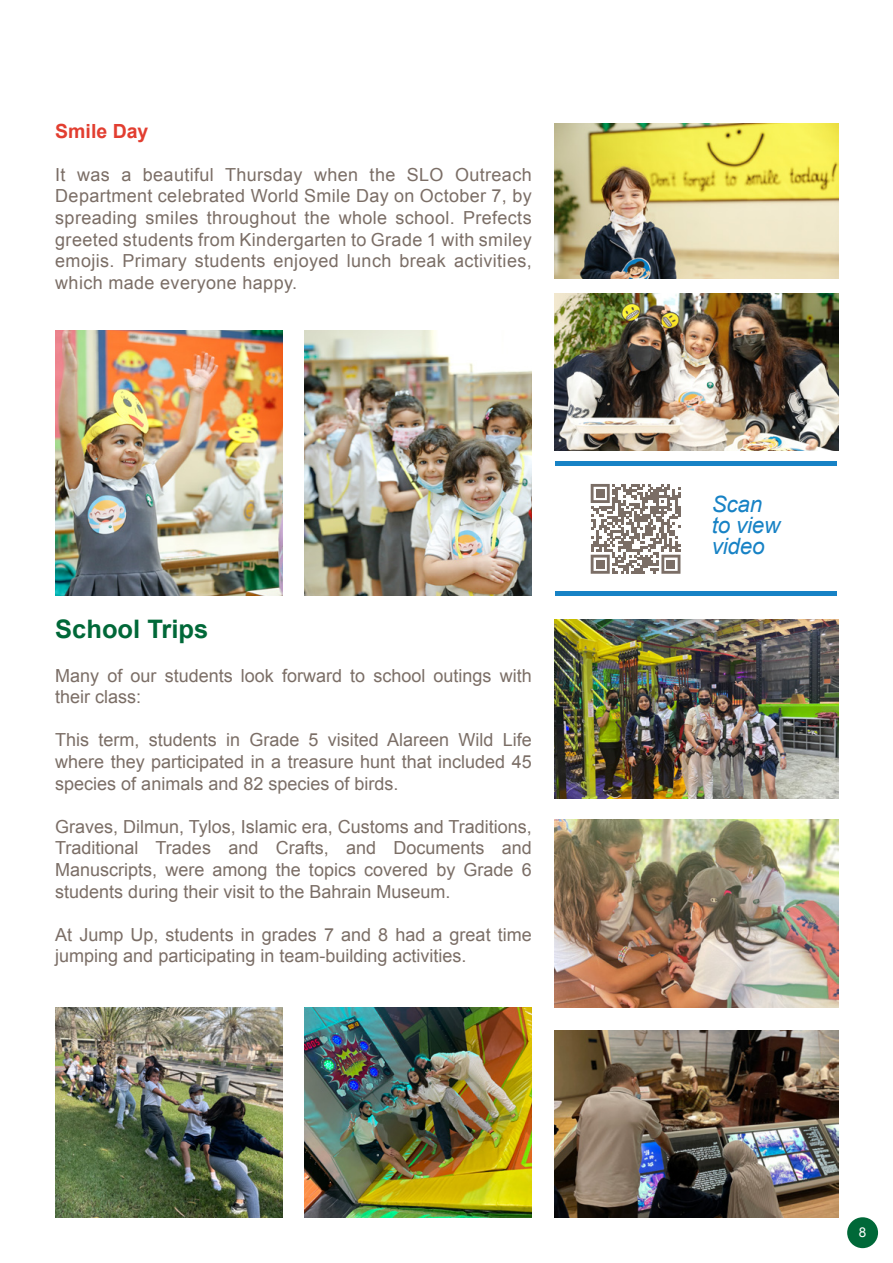
<style>
.page{position:relative;width:893px;height:1263px;background:#fff}
.page>*{position:absolute;margin:0;border:0;box-sizing:border-box;transform-origin:0 0}
.t1{font:700 25.5px "Arial";color:#006838}
.t2{font:italic 22.5px/21px "Arial";letter-spacing:-.01em;color:#1782c5}
.t3{font:700 19.5px "Arial";color:#e23e30}
.t4{font:18px/21.6px "Arial";color:#7b6e66;text-align:justify}
.t5{font:13.5px "Arial";color:#fff}
</style>
<div class="page">
<div style="left:847px;top:1217px;width:31px;height:31px;background:#006838;border-radius:50%"></div>
<img style="left:555px;top:294px;width:283px;height:157px">
<img style="left:555px;top:820px;width:283px;height:187px">
<img style="left:555px;top:1030px;width:283px;height:187px">
<img style="left:55px;top:330px;width:227px;height:265px">
<img style="left:55px;top:1007px;width:227px;height:210px">
<img style="left:305px;top:330px;width:227px;height:265px">
<img style="left:305px;top:1007px;width:227px;height:210px">
<img style="left:555px;top:123px;width:283px;height:156px">
<img style="left:555px;top:620px;width:283px;height:178px">
<hr style="left:555px;top:591px;width:281px;height:4px;background:#1782c5">
<hr style="left:555px;top:461px;width:281px;height:4px;background:#1782c5">
<svg style="left:591px;top:484px;width:89px;height:90px"></svg>
<div style="left:596px;top:560px;width:8px;height:8px;background:#7b6e66"></div>
<div style="left:667px;top:560px;width:8px;height:8px;background:#7b6e66"></div>
<div style="left:596px;top:489px;width:8px;height:8px;background:#7b6e66"></div>
<p class="t3" style="left:55px;top:118px;width:95px">Smile Day</p>
<p class="t4" style="left:55px;top:164px;width:478px">It was a beautiful Thursday when the SLO Outreach Department celebrated World Smile Day on October 7, by spreading smiles throughout the whole school. Prefects greeted students from Kindergarten to Grade 1 with smiley emojis. Primary students enjoyed lunch break activities, which made everyone happy.</p>
<h1 class="t1" style="left:55px;top:612px;width:155px">School Trips</h1>
<p class="t4" style="left:55px;top:665px;width:478px">Many of our students look forward to school outings with their class:</p>
<p class="t4" style="left:55px;top:729px;width:478px">This term, students in Grade 5 visited Alareen Wild Life where they participated in a treasure hunt that included 45 species of animals and 82 species of birds.</p>
<p class="t4" style="left:55px;top:816px;width:478px">Graves, Dilmun, Tylos, Islamic era, Customs and Traditions, Traditional Trades and Crafts, and Documents and Manuscripts, were among the topics covered by Grade 6 students during their visit to the Bahrain Museum.</p>
<p class="t4" style="left:55px;top:924px;width:478px">At Jump Up, students in grades 7 and 8 had a great time jumping and participating in team-building activities.</p>
<p class="t2" style="left:712px;top:494px;width:70px">Scan to view video</p>
<p class="t5" style="left:859px;top:1224px;width:9px">8</p>
</div>
